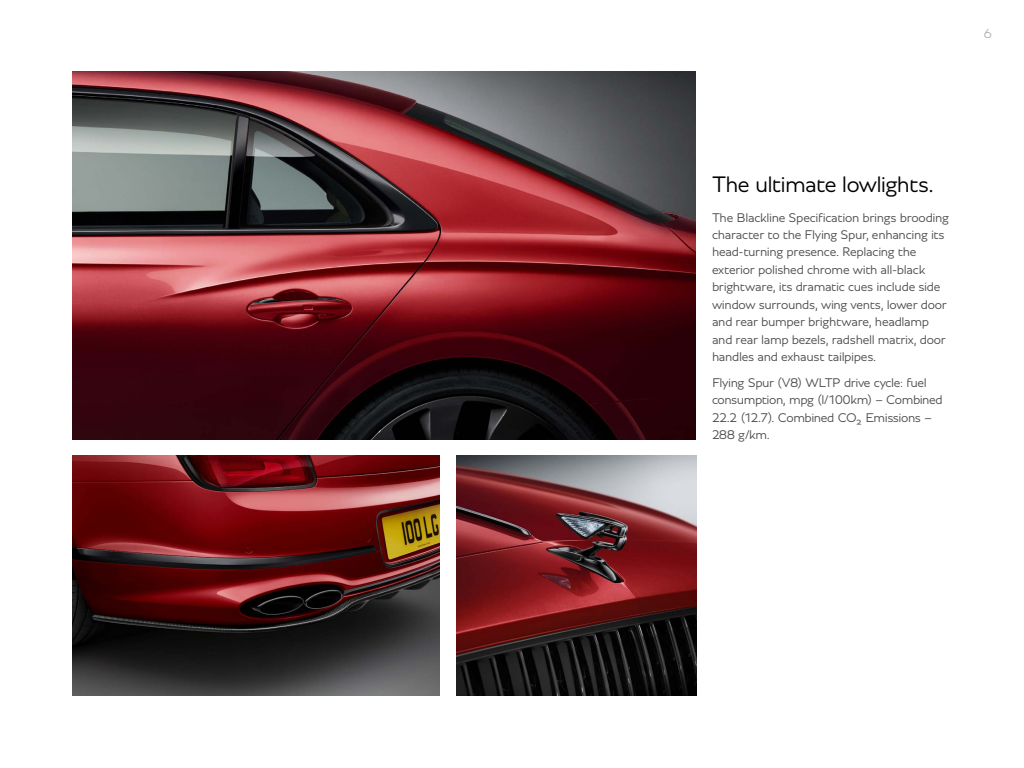
<style>
.page{position:relative;width:1024px;height:768px;background:#fff}
.page>*{position:absolute;margin:0;border:0;box-sizing:border-box;transform-origin:0 0}
.t1{font:300 24px "Bentley";letter-spacing:-.035em;color:#000}
.t2{font:300 14px "Bentley";color:#b3b3b3}
.t3{font:300 13.5px/17.5px "Bentley";letter-spacing:-.025em;color:#4d4d4d}
</style>
<div class="page">
<img style="left:72px;top:456px;width:368px;height:240px">
<img style="left:456px;top:456px;width:240px;height:240px">
<img style="left:72px;top:72px;width:624px;height:368px">
<p class="t2" style="left:984px;top:24px;width:10px">6</p>
<h1 class="t1" style="left:712px;top:168px;width:223px">The ultimate lowlights.</h1>
<p class="t3" style="left:712px;top:208px;width:239px">The Blackline Specification brings brooding character to the Flying Spur, enhancing its head-turning presence. Replacing the exterior polished chrome with all-black brightware, its dramatic cues include side window surrounds, wing vents, lower door and rear bumper brightware, headlamp and rear lamp bezels, radshell matrix, door handles and exhaust tailpipes.</p>
<p class="t3" style="left:712px;top:374px;width:232px">Flying Spur (V8) WLTP drive cycle: fuel consumption, mpg (l/100km) – Combined<br>22.2 (12.7). Combined CO₂ Emissions –<br>288 g/km.</p>
</div>
